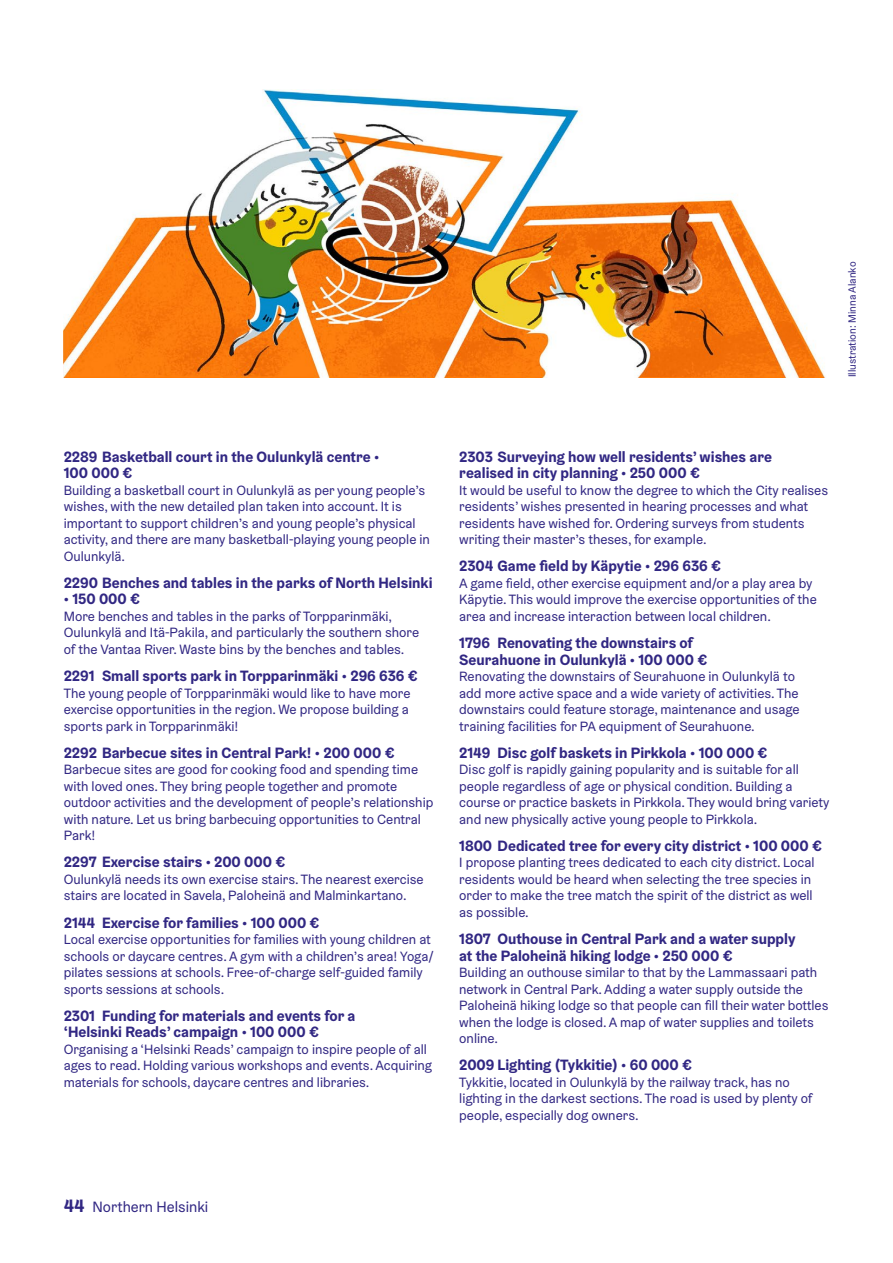
<style>
.page{position:relative;width:893px;height:1263px;background:#fff}
.page>*{position:absolute;margin:0;border:0;box-sizing:border-box;transform-origin:0 0}
.P_leipis_Bold_10_pt_EN{font:700 15px/16.5px "Helsinki Grotesk";color:#312783}
.t1{font:15px "Helsinki Grotesk";color:#312783}
.P_leipis_9_pt_EN{font:13.5px/16.5px "Helsinki Grotesk";color:#312783}
.t2{font:10.5px "Helsinki Grotesk";color:#312783}
.s1{font-weight:700;font-size:18px}
</style>
<div class="page">
<img style="left:64px;top:89px;width:761px;height:288px">
<p class="t2" style="left:846px;top:377px;width:117px;rotate:-90deg">Illustration: Minna Alanko</p>
<p class="P_leipis_Bold_10_pt_EN" style="left:64px;top:448px;width:317px">2289 Basketball court in the Oulunkylä centre •<br>100 000 €</p>
<p class="P_leipis_9_pt_EN" style="left:64px;top:482px;width:368px">Building a basketball court in Oulunkylä as per young people’s wishes, with the new detailed plan taken into account. It is important to support children’s and young people’s physical activity, and there are many basketball-playing young people in Oulunkylä.</p>
<p class="P_leipis_Bold_10_pt_EN" style="left:64px;top:574px;width:370px">2290 Benches and tables in the parks of North Helsinki</p>
<p class="P_leipis_Bold_10_pt_EN" style="left:64px;top:591px;width:78px">• 150 000 €</p>
<p class="P_leipis_9_pt_EN" style="left:64px;top:608px;width:357px">More benches and tables in the parks of Torpparinmäki,<br>Oulunkylä and Itä-Pakila, and particularly the southern shore of the Vantaa River. Waste bins by the benches and tables.</p>
<p class="P_leipis_Bold_10_pt_EN" style="left:64px;top:667px;width:355px">2291 Small sports park in Torpparinmäki • 296 636 €</p>
<p class="P_leipis_9_pt_EN" style="left:64px;top:684px;width:348px;text-align:justify">The young people of Torpparinmäki would like to have more exercise opportunities in the region. We propose building a sports park in Torpparinmäki!</p>
<p class="P_leipis_Bold_10_pt_EN" style="left:64px;top:744px;width:332px">2292 Barbecue sites in Central Park! • 200 000 €</p>
<p class="P_leipis_9_pt_EN" style="left:64px;top:761px;width:371px">Barbecue sites are good for cooking food and spending time with loved ones. They bring people together and promote outdoor activities and the development of people’s relationship with nature. Let us bring barbecuing opportunities to Central Park!</p>
<p class="P_leipis_Bold_10_pt_EN" style="left:64px;top:854px;width:223px">2297 Exercise stairs • 200 000 €</p>
<p class="P_leipis_9_pt_EN" style="left:64px;top:871px;width:361px">Oulunkylä needs its own exercise stairs. The nearest exercise stairs are located in Savela, Paloheinä and Malminkartano.</p>
<p class="P_leipis_Bold_10_pt_EN" style="left:64px;top:914px;width:257px">2144 Exercise for families • 100 000 €</p>
<p class="P_leipis_9_pt_EN" style="left:64px;top:931px;width:371px">Local exercise opportunities for families with young children at schools or daycare centres. A gym with a children’s area! Yoga/ pilates sessions at schools. Free-of-charge self-guided family sports sessions at schools.</p>
<p class="P_leipis_Bold_10_pt_EN" style="left:64px;top:1007px;width:293px">2301 Funding for materials and events for a ‘Helsinki Reads’ campaign • 100 000 €</p>
<p class="P_leipis_9_pt_EN" style="left:64px;top:1040px;width:370px">Organising a ‘Helsinki Reads’ campaign to inspire people of all ages to read. Holding various workshops and events. Acquiring materials for schools, daycare centres and libraries.</p>
<p class="P_leipis_Bold_10_pt_EN" style="left:459px;top:448px;width:314px">2303 Surveying how well residents’ wishes are realised in city planning • 250 000 €</p>
<p class="P_leipis_9_pt_EN" style="left:459px;top:482px;width:370px">It would be useful to know the degree to which the City realises residents’ wishes presented in hearing processes and what residents have wished for. Ordering surveys from students writing their master’s theses, for example.</p>
<p class="P_leipis_Bold_10_pt_EN" style="left:459px;top:558px;width:263px">2304 Game field by Käpytie • 296 636 €</p>
<p class="P_leipis_9_pt_EN" style="left:459px;top:575px;width:359px">A game field, other exercise equipment and/or a play area by<br>Käpytie. This would improve the exercise opportunities of the area and increase interaction between local children.</p>
<p class="P_leipis_Bold_10_pt_EN" style="left:459px;top:634px;width:249px">1796 Renovating the downstairs of<br>Seurahuone in Oulunkylä • 100 000 €</p>
<p class="P_leipis_9_pt_EN" style="left:459px;top:668px;width:342px">Renovating the downstairs of Seurahuone in Oulunkylä to add more active space and a wide variety of activities. The downstairs could feature storage, maintenance and usage training facilities for PA equipment of Seurahuone.</p>
<p class="P_leipis_Bold_10_pt_EN" style="left:459px;top:744px;width:310px">2149 Disc golf baskets in Pirkkola • 100 000 €</p>
<p class="P_leipis_9_pt_EN" style="left:459px;top:761px;width:372px">Disc golf is rapidly gaining popularity and is suitable for all people regardless of age or physical condition. Building a course or practice baskets in Pirkkola. They would bring variety and new physically active young people to Pirkkola.</p>
<p class="P_leipis_Bold_10_pt_EN" style="left:459px;top:837px;width:364px">1800 Dedicated tree for every city district • 100 000 €</p>
<p class="P_leipis_9_pt_EN" style="left:459px;top:854px;width:357px">I propose planting trees dedicated to each city district. Local residents would be heard when selecting the tree species in order to make the tree match the spirit of the district as well as possible.</p>
<p class="P_leipis_Bold_10_pt_EN" style="left:459px;top:930px;width:338px">1807 Outhouse in Central Park and a water supply at the Paloheinä hiking lodge • 250 000 €</p>
<p class="P_leipis_9_pt_EN" style="left:459px;top:964px;width:371px">Building an outhouse similar to that by the Lammassaari path network in Central Park. Adding a water supply outside the Paloheinä hiking lodge so that people can fill their water bottles when the lodge is closed. A map of water supplies and toilets online.</p>
<p class="P_leipis_Bold_10_pt_EN" style="left:459px;top:1056px;width:234px">2009 Lighting (Tykkitie) • 60 000 €</p>
<p class="P_leipis_9_pt_EN" style="left:459px;top:1073px;width:355px">Tykkitie, located in Oulunkylä by the railway track, has no lighting in the darkest sections. The road is used by plenty of people, especially dog owners.</p>
<p class="t1" style="left:64px;top:1198px;width:146px"><span class="s1">44</span> Northern Helsinki</p>
</div>
